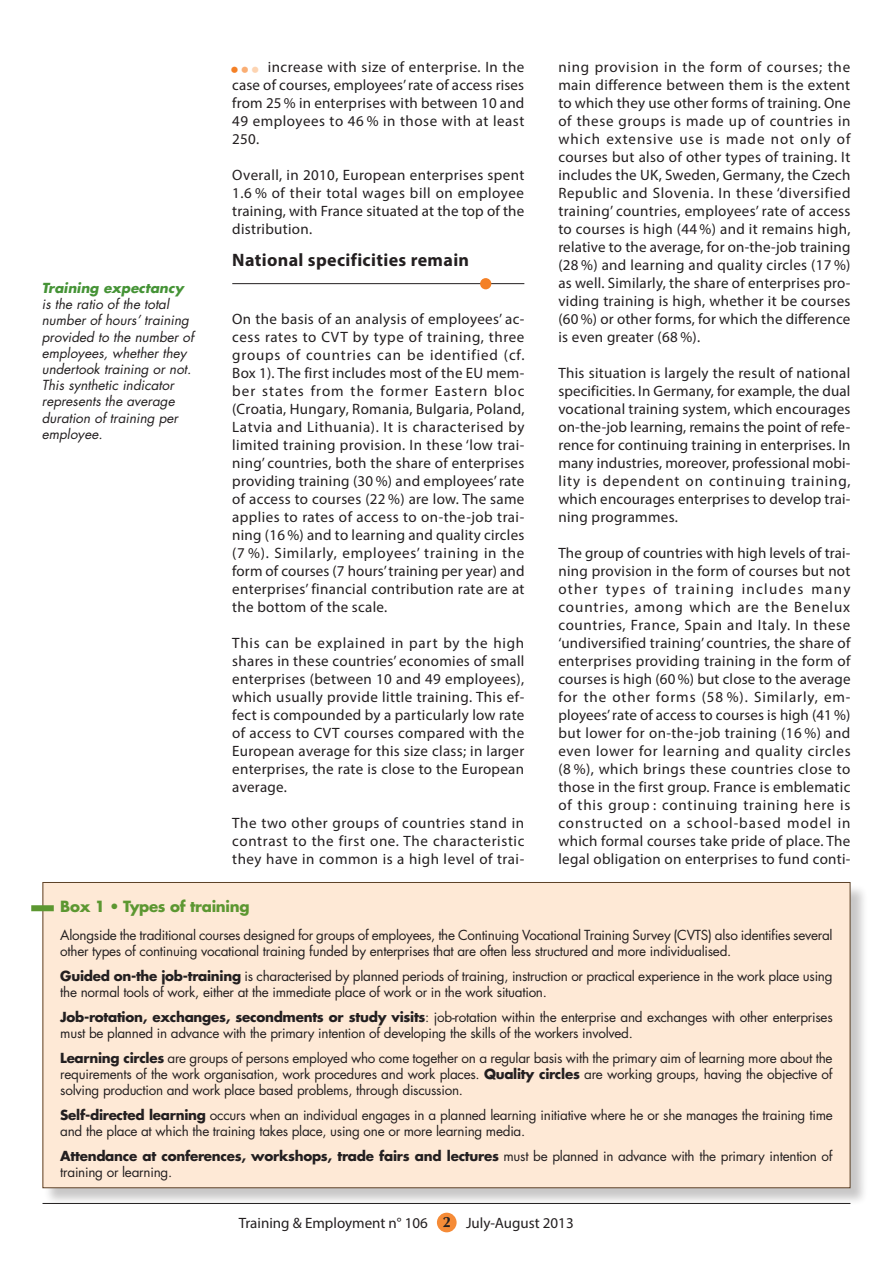
<style>
.page{position:relative;width:893px;height:1263px;background:#fff}
.page>*{position:absolute;margin:0;border:0;box-sizing:border-box;transform-origin:0 0}
.INTERTITRES{font:700 18px "Myriad Pro";letter-spacing:.02em;color:#231f20}
.t1{font:300 16.5px "Futura";color:#f48026}
.TEXTE{font:15px/18px "Myriad Pro";letter-spacing:.02em;color:#231f20;text-align:justify}
.TEXTE-2{font:15px "Myriad Pro";color:#231f20}
.TITREENCADRE{font:700 15px "Futura";letter-spacing:-.02em;color:#5c9731}
.t2{font:700 15px "Optima";color:#231f20}
.TEXTEENCADRE{font:13.5px/16.2px "Futura";letter-spacing:-.02em;color:#231f20}
.ENCARTS{font:italic 13.5px/16.2px "Futura";color:#231f20}
.s1{font-weight:700;color:#459336}
.s2{color:#faae74}
.s3{color:#fdd4b2}
.s4{font-weight:300}
.s5{font-weight:700}
</style>
<div class="page">
<div style="left:437px;top:1213px;width:20px;height:19px;background:#f58b37;border-radius:50%"></div>
<hr style="left:232px;top:283px;width:292px;height:1px;background:#231f20">
<div style="left:43px;top:883px;width:825px;height:322px;background:#231f20;opacity:.25"></div>
<div style="left:43px;top:882px;width:807px;height:306px;background:#fee9d6"></div>
<div style="left:31px;top:905px;width:23px;height:6px;background:#5c9731"></div>
<div style="left:480px;top:278px;width:11px;height:11px;background:#f48026;border-radius:50%"></div>
<p class="ENCARTS" style="left:42px;top:280px;width:154px"><span class="s1">Training expectancy </span>is the ratio of the total number of hours’ training provided to the number of employees, whether they undertook training or not.<br>This synthetic indicator represents the average duration of training per employee.</p>
<p class="TEXTE" style="left:232px;top:58px;width:294px;text-indent:35px">increase with size of enterprise. In the case of courses, employees’ rate of access rises from 25% in enterprises with between 10 and 49 employees to 46 % in those with at least 250.</p>
<p class="TEXTE" style="left:232px;top:166px;width:294px">Overall, in 2010, European enterprises spent 1.6 % of their total wages bill on employee training, with France situated at the top of the distribution.</p>
<p class="INTERTITRES" style="left:232px;top:248px;width:238px">National specificities remain</p>
<p class="t1" style="left:230px;top:59px;width:32px">•<span class="s2">•</span><span class="s3">•</span></p>
<p class="TEXTE" style="left:232px;top:310px;width:294px">On the basis of an analysis of employees’ ac&shy;cess rates to CVT by type of training, three groups of countries can be identified (cf.<br>Box 1). The first includes most of the EU mem&shy;ber states from the former Eastern bloc (Croatia, Hungary, Romania, Bulgaria, Poland, Latvia and Lithuania). It is characterised by limited training provision. In these ‘low trai&shy;ning’ countries, both the share of enterprises providing training (30 %) and employees’ rate of access to courses (22 %) are low. The same applies to rates of access to on-the-job trai&shy;ning (16%) and to learning and quality circles (7 %). Similarly, employees’ training in the form of courses (7 hours’ training per year) and enterprises’ financial contribution rate are at the bottom of the scale.</p>
<p class="TEXTE" style="left:232px;top:634px;width:294px">This can be explained in part by the high shares in these countries’ economies of small enterprises (between 10 and 49 employees), which usually provide little training. This ef&shy;fect is compounded by a particularly low rate of access to CVT courses compared with the European average for this size class; in larger enterprises, the rate is close to the European average.</p>
<p class="TEXTE" style="left:232px;top:814px;width:294px">The two other groups of countries stand in contrast to the first one. The characteristic they have in common is a high level of trai-</p>
<p class="TEXTE" style="left:558px;top:58px;width:294px">ning provision in the form of courses; the main difference between them is the extent to which they use other forms of training. One of these groups is made up of countries in which extensive use is made not only of courses but also of other types of training. It includes the UK, Sweden, Germany, the Czech Republic and Slovenia. In these ‘diversified training’ countries, employees’ rate of access to courses is high (44 %) and it remains high, relative to the average, for on-the-job training (28 %) and learning and quality circles (17 %) as well. Similarly, the share of enterprises pro&shy;viding training is high, whether it be courses (60%) or other forms, for which the difference is even greater (68 %).</p>
<p class="TEXTE" style="left:558px;top:364px;width:294px">This situation is largely the result of national specificities. In Germany, for example, the dual vocational training system, which encourages on-the-job learning, remains the point of refe&shy;rence for continuing training in enterprises. In many industries, moreover, professional mobi&shy;lity is dependent on continuing training, which encourages enterprises to develop trai&shy;ning programmes.</p>
<p class="TEXTE" style="left:558px;top:544px;width:294px">The group of countries with high levels of trai&shy;ning provision in the form of courses but not other types of training includes many countries, among which are the Benelux countries, France, Spain and Italy. In these ‘undiversified training’ countries, the share of enterprises providing training in the form of courses is high (60%) but close to the average for the other forms (58 %). Similarly, em&shy;ployees’ rate of access to courses is high (41%) but lower for on-the-job training (16 %) and even lower for learning and quality circles (8 %), which brings these countries close to those in the first group. France is emblematic of this group : continuing training here is constructed on a school-based model in which formal courses take pride of place. The legal obligation on enterprises to fund conti-</p>
<p class="TITREENCADRE" style="left:60px;top:896px;width:191px">Box 1 <span class="s4">•</span> Types of training</p>
<p class="TEXTEENCADRE" style="left:60px;top:926px;width:774px">Alongside the traditional courses designed for groups of employees, the Continuing Vocational Training Survey (CVTS) also identifies several other types of continuing vocational training funded by enterprises that are often less structured and more individualised.</p>
<p class="TEXTEENCADRE" style="left:60px;top:967px;width:774px"><span class="s5">Guided on-the job-training</span> is characterised by planned periods of training, instruction or practical experience in the work place using the normal tools of work, either at the immediate place of work or in the work situation.</p>
<p class="TEXTEENCADRE" style="left:60px;top:1008px;width:774px"><span class="s5">Job-rotation, exchanges, secondments or study visits</span>: job-rotation within the enterprise and exchanges with other enterprises must be planned in advance with the primary intention of developing the skills of the workers involved.</p>
<p class="TEXTEENCADRE" style="left:60px;top:1049px;width:774px;text-align:justify"><span class="s5">Learning circles</span> are groups of persons employed who come together on a regular basis with the primary aim of learning more about the requirements of the work organisation, work procedures and work places. <span class="s5">Quality circles</span> are working groups, having the objective of solving production and work place based problems, through discussion.</p>
<p class="TEXTEENCADRE" style="left:60px;top:1106px;width:774px"><span class="s5">Self-directed learning</span> occurs when an individual engages in a planned learning initiative where he or she manages the training time and the place at which the training takes place, using one or more learning media.</p>
<p class="TEXTEENCADRE" style="left:60px;top:1147px;width:774px"><span class="s5">Attendance at conferences, workshops, trade fairs and lectures</span> must be planned in advance with the primary intention of training or learning.</p>
<p class="TEXTE-2" style="left:239px;top:1214px;width:191px">Training &amp; Employment n° 106</p>
<p class="t2" style="left:443px;top:1213px;width:10px">2</p>
<p class="TEXTE-2" style="left:466px;top:1213px;width:109px">July-August 2013</p>
</div>
